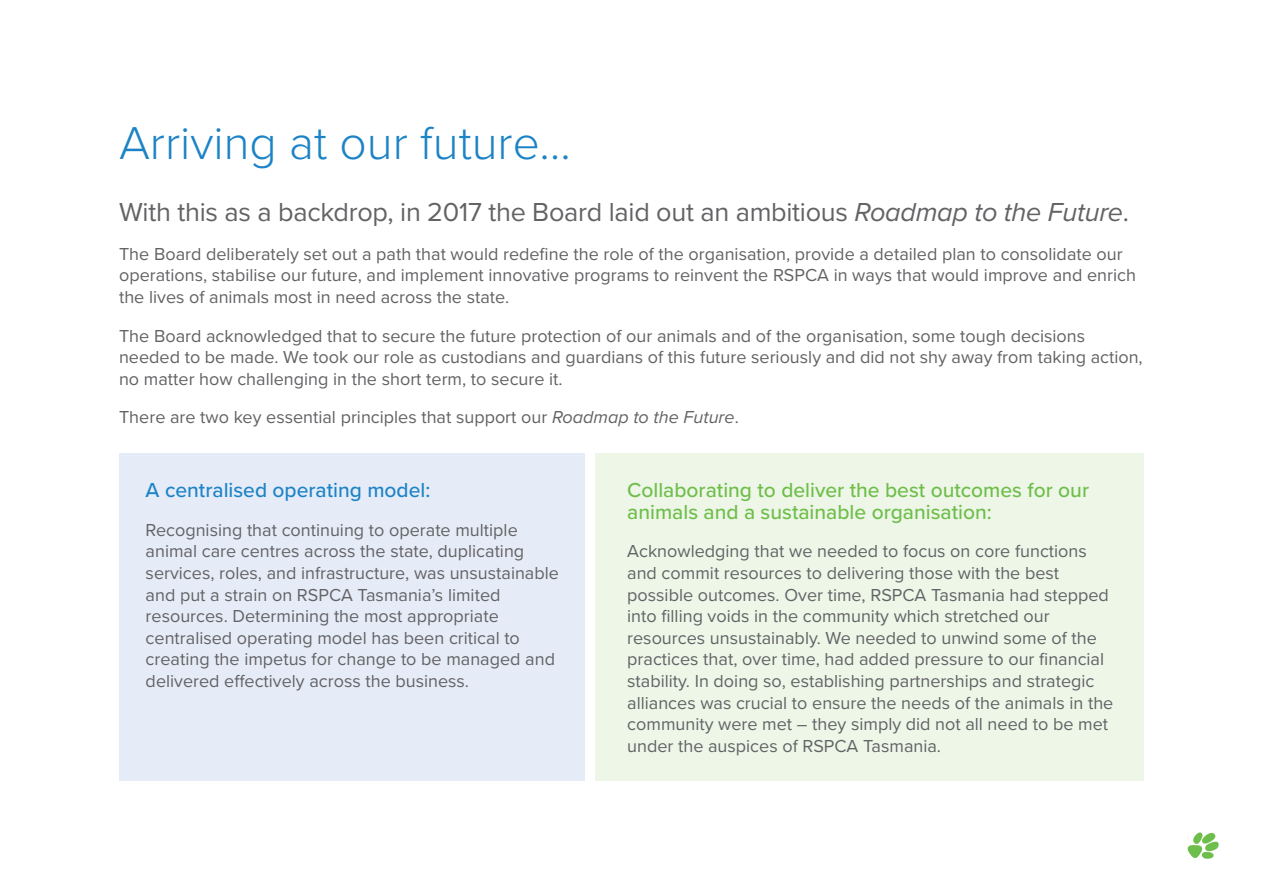
<style>
.page{position:relative;width:1263px;height:893px;background:#fff}
.page>*{position:absolute;margin:0;border:0;box-sizing:border-box;transform-origin:0 0}
.t1{font:300 47.85px "Proxima Nova";color:#1c83c6}
.t2{font:27px "Proxima Nova";letter-spacing:-.01em;color:#636366}
.t3{font:500 21px/21.6px "Proxima Nova";color:#6ebe4a}
.t4{font:500 21px "Proxima Nova";color:#1c83c6}
.t5{font:18px/21.6px "Proxima Nova";color:#636366}
.s1{font-style:italic}
</style>
<div class="page">
<div style="left:119px;top:453px;width:466px;height:327px;background:#e6ecf7"></div>
<div style="left:595px;top:453px;width:549px;height:327px;background:#eef6e8"></div>
<svg style="left:1187px;top:832px;width:32px;height:27px"></svg>
<h1 class="t1" style="left:119px;top:107px;width:453px">Arriving at our future…</h1>
<h2 class="t2" style="left:119px;top:192px;width:1011px">With this as a backdrop, in 2017 the Board laid out an ambitious <span class="s1">Roadmap to the Future</span>.</h2>
<p class="t5" style="left:119px;top:242px;width:1018px">The Board deliberately set out a path that would redefine the role of the organisation, provide a detailed plan to consolidate our operations, stabilise our future, and implement innovative programs to reinvent the RSPCA in ways that would improve and enrich the lives of animals most in need across the state.</p>
<p class="t5" style="left:119px;top:324px;width:1025px">The Board acknowledged that to secure the future protection of our animals and of the organisation, some tough decisions needed to be made. We took our role as custodians and guardians of this future seriously and did not shy away from taking action, no matter how challenging in the short term, to secure it.</p>
<p class="t5" style="left:119px;top:406px;width:621px">There are two key essential principles that support our <span class="s1">Roadmap to the Future</span>.</p>
<p class="t4" style="left:146px;top:474px;width:286px">A centralised operating model:</p>
<p class="t5" style="left:146px;top:518px;width:415px">Recognising that continuing to operate multiple animal care centres across the state, duplicating services, roles, and infrastructure, was unsustainable and put a strain on RSPCA Tasmania’s limited resources. Determining the most appropriate centralised operating model has been critical to creating the impetus for change to be managed and delivered effectively across the business.</p>
<p class="t3" style="left:627px;top:479px;width:463px">Collaborating to deliver the best outcomes for our animals and a sustainable organisation:</p>
<p class="t5" style="left:627px;top:540px;width:488px">Acknowledging that we needed to focus on core functions and commit resources to delivering those with the best possible outcomes. Over time, RSPCA Tasmania had stepped into filling voids in the community which stretched our resources unsustainably. We needed to unwind some of the practices that, over time, had added pressure to our financial stability. In doing so, establishing partnerships and strategic alliances was crucial to ensure the needs of the animals in the community were met – they simply did not all need to be met under the auspices of RSPCA Tasmania.</p>
</div>
